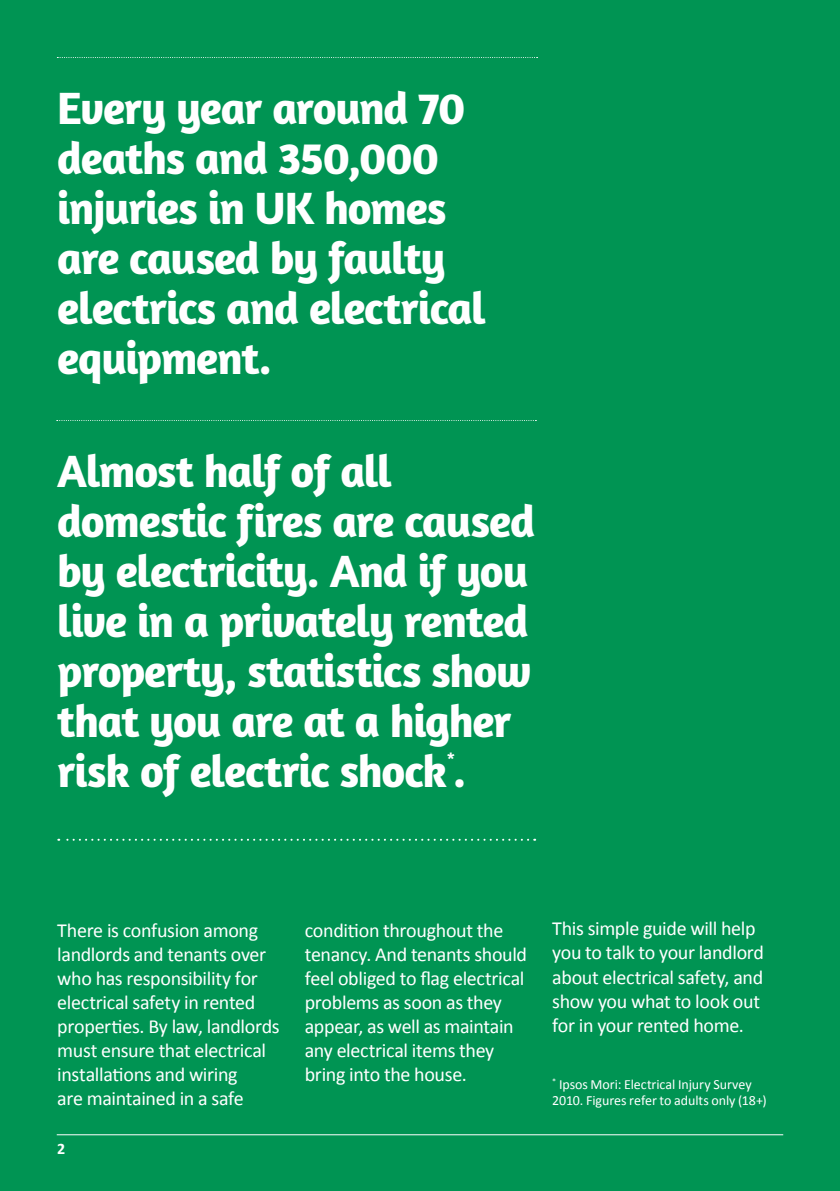
<style>
.page{position:relative;width:840px;height:1191px;background:#fff}
.page>*{position:absolute;margin:0;border:0;box-sizing:border-box;transform-origin:0 0}
.t1{font:700 46px/50px "Amaranth";letter-spacing:-.03em;color:#fff}
.t2{font:20px/24px "Calibri";letter-spacing:-.02em;color:#fff}
.t3{font:19.8px "Amaranth";color:#fff}
.t4{font:700 16px "Calibri";color:#fff}
.t5{font:14px/16px "Calibri";letter-spacing:-.005em;color:#fff}
</style>
<div class="page">
<div style="left:0;top:0;width:839px;height:1191px;background:#009453"></div>
<hr style="left:57px;top:1134px;width:725px;height:1px;background:#fff">
<svg style="left:57px;top:57px;width:480px;height:1px"></svg>
<svg style="left:57px;top:420px;width:479px;height:1px"></svg>
<svg style="left:58px;top:838px;width:470px;height:2px"></svg>
<h1 class="t1" style="left:57px;top:82px;width:430px">Every year around 70 deaths and 350,000 injuries in UK homes are caused by faulty electrics and electrical equipment.</h1>
<h1 class="t1" style="left:57px;top:445px;width:479px">Almost half of all domestic fires are caused by electricity. And if you live in a privately rented property, statistics show that you are at a higher risk of electric shock.</h1>
<p class="t3" style="left:446px;top:747px;width:10px">*</p>
<p class="t2" style="left:57px;top:917px;width:224px">There is confusion among landlords and tenants over who has responsibility for electrical safety in rented properties. By law, landlords must ensure that electrical installations and wiring<br>are maintained in a safe</p>
<p class="t2" style="left:304px;top:917px;width:224px">condition throughout the tenancy. And tenants should feel obliged to flag electrical problems as soon as they appear, as well as maintain any electrical items they bring into the house.</p>
<p class="t2" style="left:552px;top:916px;width:213px">This simple guide will help you to talk to your landlord about electrical safety, and show you what to look out for in your rented home.</p>
<p class="t5" style="left:552px;top:1075px;width:216px"><sup>*</sup> Ipsos Mori: Electrical Injury Survey<br>2010. Figures refer to adults only (18+)</p>
<p class="t4" style="left:57px;top:1138px;width:10px">2</p>
</div>
